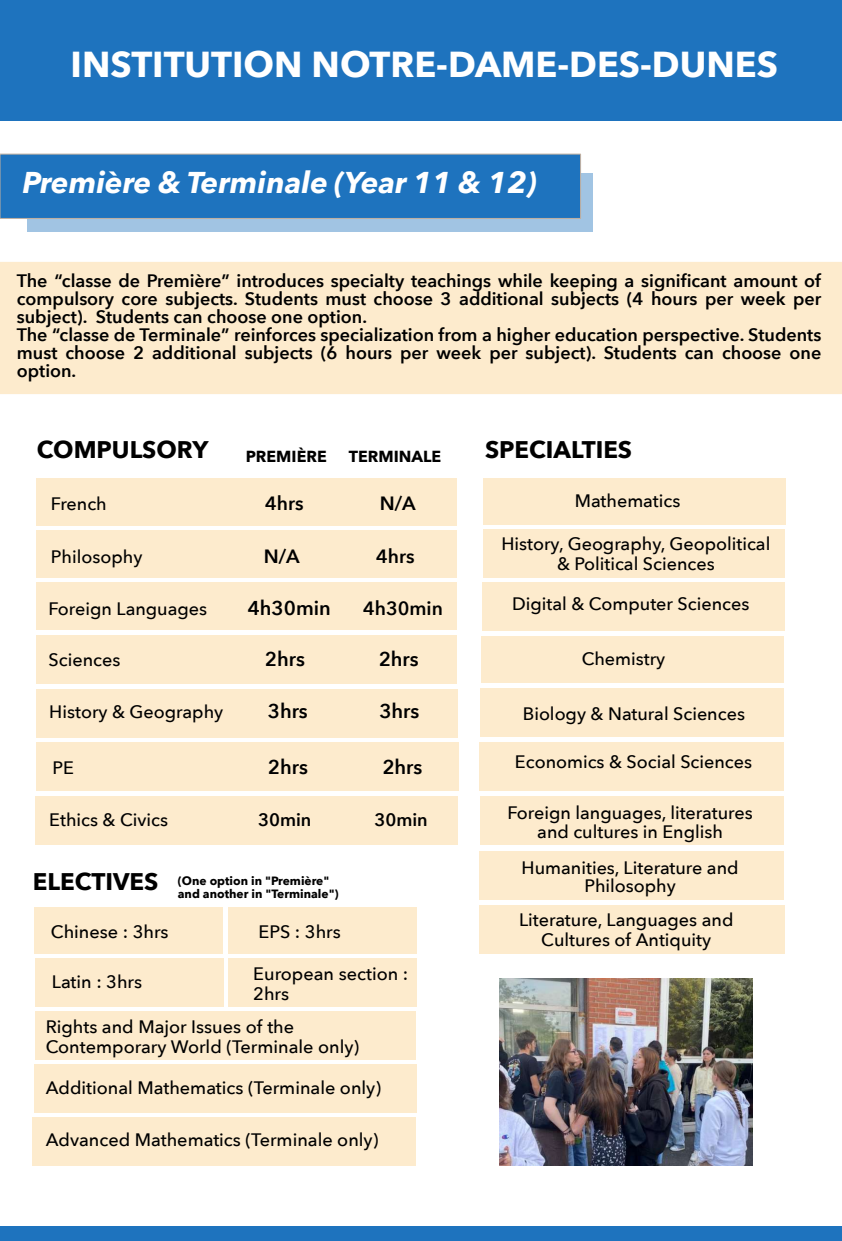
<style>
.page{position:relative;width:842px;height:1241px;background:#fff}
.page>*{position:absolute;margin:0;border:0;box-sizing:border-box;transform-origin:0 0}
.t1{font:700 36px "Avenir Next";color:#fff}
.t2{font:italic 700 30px "Avenir Next";color:#fff}
.t3{font:700 24px "Avenir Next";color:#000}
.t4{font:600 20px "Avenir Next";color:#000}
.t5{font:600 19.2px "Avenir Next";color:#000}
.t6{font:500 18px/20px "Avenir Next";color:#000;text-align:center}
.t7{font:600 18px/18px "Avenir Next";color:#000}
.t8{font:700 16px "Avenir Next";color:#000}
.t9{font:700 12px/13px "Avenir Next";color:#000}
</style>
<div class="page">
<div style="left:27px;top:173px;width:566px;height:59px;background:#a1c4e3"></div>
<div style="left:0;top:154px;width:581px;height:65px;background:#1e73be;border:1px solid #c1b0a1"></div>
<div style="left:0;top:0;width:842px;height:121px;background:#1e73be"></div>
<div style="left:0;top:262px;width:842px;height:132px;background:#fdebcd"></div>
<div style="left:0;top:1226px;width:842px;height:14px;background:#1e73be"></div>
<div style="left:36px;top:478px;width:421px;height:48px;background:#fdebcd"></div>
<div style="left:36px;top:530px;width:421px;height:47px;background:#fdebcd"></div>
<div style="left:483px;top:478px;width:302px;height:47px;background:#fdebcd"></div>
<div style="left:36px;top:689px;width:422px;height:49px;background:#fdebcd"></div>
<div style="left:35px;top:796px;width:422px;height:49px;background:#fdebcd"></div>
<div style="left:36px;top:582px;width:421px;height:48px;background:#fdebcd"></div>
<div style="left:36px;top:635px;width:420px;height:49px;background:#fdebcd"></div>
<div style="left:36px;top:742px;width:422px;height:49px;background:#fdebcd"></div>
<div style="left:483px;top:530px;width:302px;height:48px;background:#fdebcd"></div>
<div style="left:483px;top:582px;width:302px;height:48px;background:#fdebcd"></div>
<div style="left:480px;top:688px;width:304px;height:48px;background:#fdebcd"></div>
<div style="left:480px;top:742px;width:304px;height:49px;background:#fdebcd"></div>
<div style="left:480px;top:796px;width:303px;height:49px;background:#fdebcd"></div>
<div style="left:482px;top:636px;width:302px;height:47px;background:#fdebcd"></div>
<div style="left:479px;top:851px;width:304px;height:49px;background:#fdebcd"></div>
<div style="left:479px;top:905px;width:305px;height:49px;background:#fdebcd"></div>
<div style="left:34px;top:907px;width:188px;height:47px;background:#fdebcd"></div>
<div style="left:229px;top:907px;width:188px;height:47px;background:#fdebcd"></div>
<div style="left:35px;top:958px;width:188px;height:48px;background:#fdebcd"></div>
<div style="left:229px;top:958px;width:188px;height:48px;background:#fdebcd"></div>
<div style="left:35px;top:1011px;width:381px;height:49px;background:#fdebcd"></div>
<div style="left:34px;top:1064px;width:382px;height:48px;background:#fdebcd"></div>
<div style="left:33px;top:1117px;width:383px;height:49px;background:#fdebcd"></div>
<img style="left:500px;top:978px;width:252px;height:187px">
<h1 class="t1" style="left:71px;top:41px;width:709px">INSTITUTION NOTRE-DAME-DES-DUNES</h1>
<h2 class="t2" style="left:22px;top:163px;width:516px">Première &amp; Terminale (Year 11 &amp; 12)</h2>
<p class="t7" style="left:17px;top:272px;width:806px">The “classe de Première” introduces specialty teachings while keeping a significant amount of compulsory core subjects. Students must choose 3 additional subjects (4 hours per week per subject). Students can choose one option.<br>The “classe de Terminale” reinforces specialization from a higher education perspective. Students must choose 2 additional subjects (6 hours per week per subject). Students can choose one option.</p>
<h3 class="t3" style="left:37px;top:434px;width:173px">COMPULSORY</h3>
<h3 class="t3" style="left:485px;top:434px;width:149px">SPECIALTIES</h3>
<p class="t8" style="left:246px;top:446px;width:82px">PREMIÈRE</p>
<p class="t8" style="left:349px;top:446px;width:94px">TERMINALE</p>
<p class="t6" style="left:51px;top:494px;width:57px">French</p>
<p class="t5" style="left:265px;top:491px;width:40px">4hrs</p>
<p class="t5" style="left:380px;top:491px;width:37px">N/A</p>
<p class="t6" style="left:51px;top:547px;width:93px">Philosophy</p>
<p class="t5" style="left:264px;top:544px;width:37px">N/A</p>
<p class="t5" style="left:376px;top:544px;width:40px">4hrs</p>
<p class="t6" style="left:49px;top:599px;width:160px">Foreign Languages</p>
<p class="t4" style="left:248px;top:595px;width:85px">4h30min</p>
<p class="t5" style="left:363px;top:596px;width:81px">4h30min</p>
<p class="t6" style="left:49px;top:650px;width:73px">Sciences</p>
<p class="t4" style="left:265px;top:646px;width:42px">2hrs</p>
<p class="t4" style="left:379px;top:646px;width:42px">2hrs</p>
<p class="t6" style="left:49px;top:702px;width:175px">History &amp; Geography</p>
<p class="t4" style="left:268px;top:698px;width:42px">3hrs</p>
<p class="t4" style="left:379px;top:698px;width:42px">3hrs</p>
<p class="t6" style="left:52px;top:758px;width:23px">PE</p>
<p class="t4" style="left:268px;top:754px;width:42px">2hrs</p>
<p class="t4" style="left:382px;top:754px;width:42px">2hrs</p>
<p class="t6" style="left:49px;top:810px;width:120px">Ethics &amp; Civics</p>
<p class="t7" style="left:258px;top:811px;width:55px">30min</p>
<p class="t7" style="left:374px;top:811px;width:55px">30min</p>
<h3 class="t3" style="left:33px;top:866px;width:127px">ELECTIVES</h3>
<p class="t6" style="left:51px;top:922px;width:119px">Chinese : 3hrs</p>
<p class="t9" style="left:178px;top:874px;width:162px">(One option in "Première" and another in "Terminale")</p>
<p class="t6" style="left:258px;top:922px;width:84px">EPS : 3hrs</p>
<p class="t6" style="left:52px;top:972px;width:92px">Latin : 3hrs</p>
<p class="t6" style="left:253px;top:964px;width:157px;text-align:left">European section :<br>2hrs</p>
<p class="t6" style="left:46px;top:1016px;width:315px;text-align:left">Rights and Major Issues of the<br>Contemporary World (Terminale only)</p>
<p class="t6" style="left:46px;top:1078px;width:337px">Additional Mathematics (Terminale only)</p>
<p class="t6" style="left:46px;top:1130px;width:334px">Advanced Mathematics (Terminale only)</p>
<p class="t6" style="left:575px;top:491px;width:107px">Mathematics</p>
<p class="t6" style="left:501px;top:534px;width:270px">History, Geography, Geopolitical &amp; Political Sciences</p>
<p class="t6" style="left:512px;top:594px;width:239px">Digital &amp; Computer Sciences</p>
<p class="t6" style="left:582px;top:649px;width:85px">Chemistry</p>
<p class="t6" style="left:523px;top:704px;width:224px">Biology &amp; Natural Sciences</p>
<p class="t6" style="left:515px;top:752px;width:239px">Economics &amp; Social Sciences</p>
<p class="t6" style="left:508px;top:804px;width:247px;line-height:18.9px">Foreign languages, literatures and cultures in English</p>
<p class="t6" style="left:522px;top:859px;width:219px;line-height:18px">Humanities, Literature and<br>Philosophy</p>
<p class="t6" style="left:519px;top:910px;width:216px">Literature, Languages and<br>Cultures of Antiquity</p>
</div>
